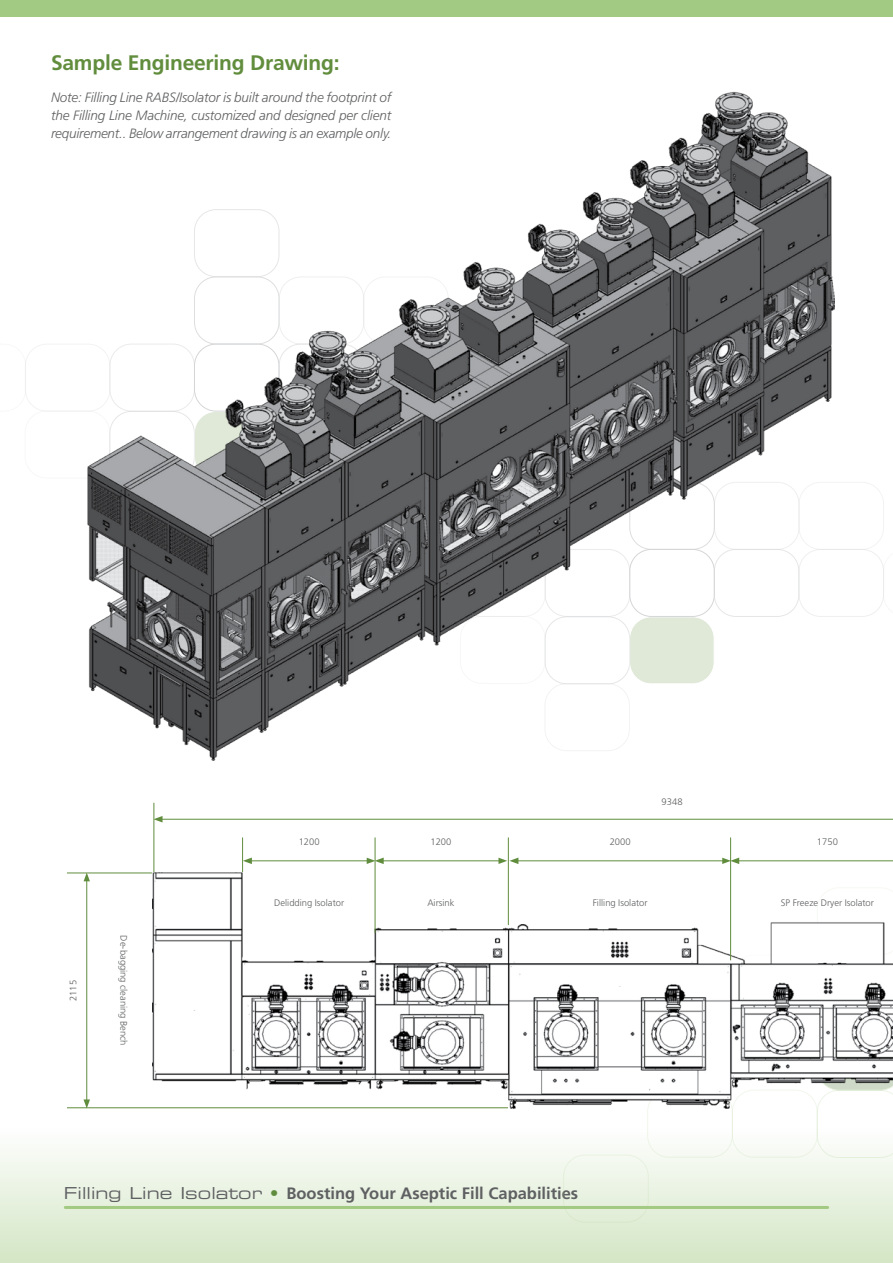
<style>
.page{position:relative;width:893px;height:1263px;background:#fff}
.page>*{position:absolute;margin:0;border:0;box-sizing:border-box;transform-origin:0 0}
.t1{font:700 21px "Frutiger LT Std";letter-spacing:-.01em;color:#618d3d}
.t2{font:700 16.5px "Frutiger LT Std";color:#5f6062}
.t3{font:italic 300 13.5px/18px "Frutiger LT Std";letter-spacing:-.015em;color:#5f6062;text-align:justify}
.t4{font:300 9.45px "Frutiger LT Std";color:#5f6062}
.s1{font-family:"Eurostile LT Std Ex 2";font-weight:400}
.s2{font-family:"Eurostile LT Std Ex 2";font-weight:400;color:#608d3d}
</style>
<div class="page">
<svg style="left:0;top:978px;width:893px;height:285px"></svg>
<svg style="left:817px;top:1108px;width:76px;height:50px"></svg>
<div style="left:647px;top:1090px;width:86px;height:68px;border:1px solid #a3ca83;border-radius:22px"></div>
<div style="left:563px;top:1154px;width:86px;height:68px;border:1px solid #a3ca83;border-radius:22px"></div>
<div style="left:732px;top:1090px;width:85px;height:68px;border:1px solid #a3ca83;border-radius:22px"></div>
<hr style="left:65px;top:1206px;width:763px;height:3px;background:#a3ca83">
<div style="left:799px;top:549px;width:85px;height:68px;border:1px solid #aaacaf;border-radius:22px"></div>
<div style="left:799px;top:482px;width:85px;height:68px;border:1px solid #aaacaf;border-radius:22px"></div>
<div style="left:25px;top:411px;width:85px;height:67px;border:1px solid #aaacaf;border-radius:22px"></div>
<div style="left:25px;top:344px;width:85px;height:67px;border:1px solid #aaacaf;border-radius:22px"></div>
<svg style="left:25px;top:361px;width:1px;height:34px"></svg>
<img style="left:153px;top:872px;width:740px;height:236px">
<img style="left:87px;top:92px;width:748px;height:668px">
<hr style="left:154px;top:803px;width:1px;height:69px;background:#608d3d">
<hr style="left:242px;top:837px;width:1px;height:35px;background:#608d3d">
<hr style="left:67px;top:1107px;width:441px;height:1px;background:#608d3d">
<hr style="left:67px;top:873px;width:85px;height:1px;background:#608d3d">
<hr style="left:375px;top:837px;width:1px;height:96px;background:#608d3d">
<hr style="left:508px;top:837px;width:1px;height:88px;background:#608d3d">
<hr style="left:730px;top:837px;width:1px;height:123px;background:#608d3d">
<hr style="left:160px;top:819px;width:733px;height:1px;background:#608d3d">
<svg style="left:154px;top:816px;width:9px;height:6px"></svg>
<hr style="left:249px;top:860px;width:120px;height:1px;background:#608d3d">
<svg style="left:243px;top:857px;width:9px;height:7px"></svg>
<hr style="left:87px;top:879px;width:1px;height:223px;background:#608d3d">
<svg style="left:83px;top:1099px;width:7px;height:9px"></svg>
<svg style="left:84px;top:873px;width:6px;height:8px"></svg>
<hr style="left:381px;top:860px;width:120px;height:1px;background:#608d3d">
<svg style="left:367px;top:857px;width:17px;height:7px"></svg>
<hr style="left:516px;top:860px;width:209px;height:1px;background:#608d3d">
<svg style="left:498px;top:857px;width:20px;height:7px"></svg>
<hr style="left:737px;top:860px;width:156px;height:1px;background:#608d3d">
<svg style="left:722px;top:857px;width:17px;height:7px"></svg>
<div style="left:0;top:0;width:893px;height:16px;background:#a3ca83"></div>
<h1 class="t1" style="left:51px;top:50px;width:290px">Sample Engineering Drawing:</h1>
<p class="t3" style="left:51px;top:88px;width:342px">Note: Filling Line RABS/Isolator is built around the footprint of the Filling Line Machine, customized and designed per client requirement.. Below arrangement drawing is an example only.</p>
<p class="t4" style="left:68px;top:1001px;width:22px;rotate:-90deg">2115</p>
<p class="t4" style="left:129px;top:935px;width:112px;rotate:90deg">De-bagging cleaning Bench</p>
<p class="t4" style="left:299px;top:836px;width:22px">1200</p>
<p class="t4" style="left:274px;top:897px;width:72px">Delidding Isolator</p>
<p class="t4" style="left:430px;top:836px;width:22px">1200</p>
<p class="t4" style="left:427px;top:897px;width:29px">Airsink</p>
<p class="t4" style="left:610px;top:836px;width:22px">2000</p>
<p class="t4" style="left:662px;top:796px;width:22px">9348</p>
<p class="t4" style="left:593px;top:897px;width:56px">Filling Isolator</p>
<p class="t2" style="left:64px;top:1183px;width:516px"><span class="s1">Filling Line Isolator</span> <span class="s2">•</span> Boosting Your Aseptic Fill Capabilities</p>
<p class="t4" style="left:817px;top:836px;width:22px">1750</p>
<p class="t4" style="left:781px;top:897px;width:95px">SP Freeze Dryer Isolator</p>
</div>
